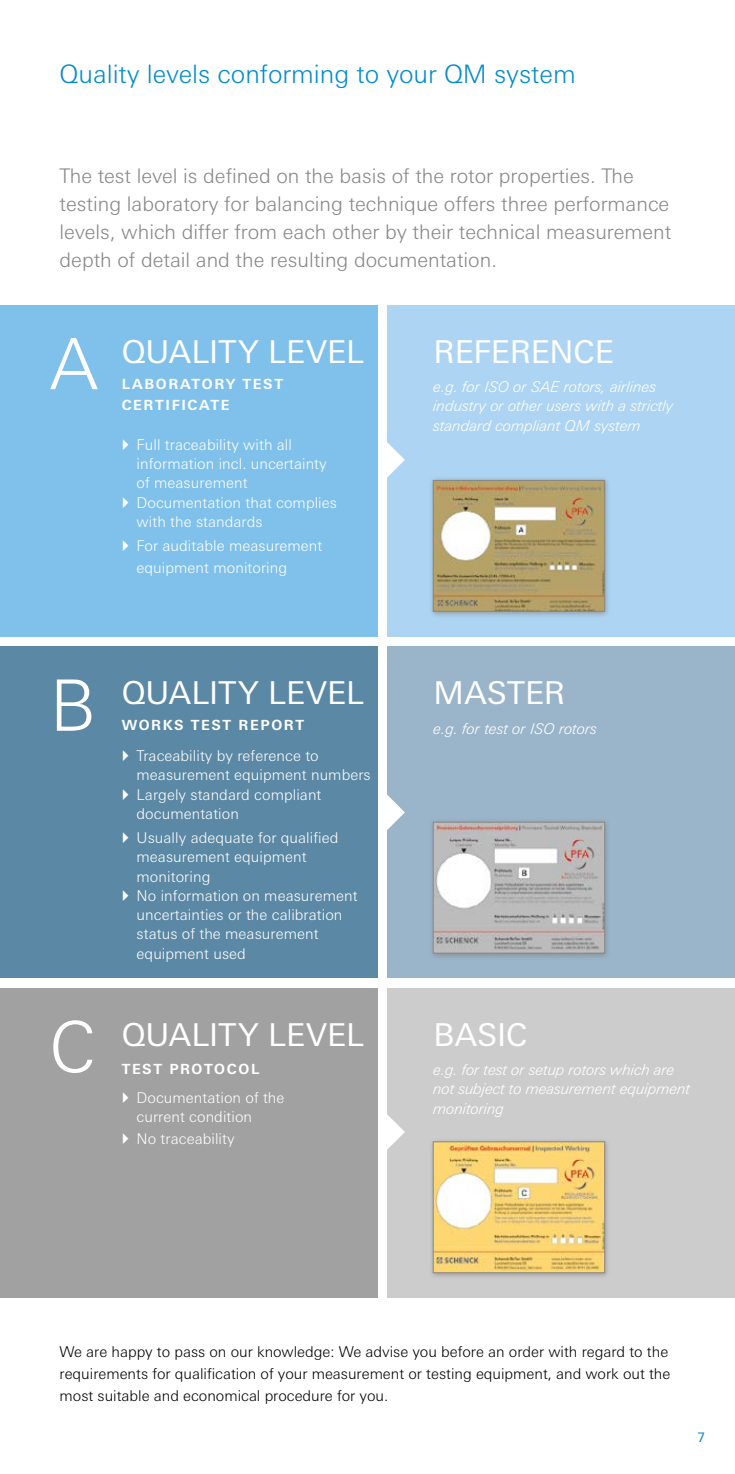
<style>
.page{position:relative;width:735px;height:1474px;background:#fff}
.page>*{position:absolute;margin:0;border:0;box-sizing:border-box;transform-origin:0 0}
.t1{font:300 70.88px "Univers Next W1 G";color:#fff}
.t2{font:31.5px "Univers Next W1 G";color:#fff}
.t3{font:300 25.38px "Univers Next W1 G";color:#008bcb}
.t4{font:300 20.12px/28px "Univers Next W1 G";color:#878787}
.t5{font:300 14.88px/19.2px "Univers Next W1 G";letter-spacing:.005em;color:#fff}
.t6{font:300 14.88px/21.9px "Univers Next W1 G";color:#000}
.t7{font:italic 300 14.88px/19.2px "Univers Next W1 G";letter-spacing:.005em;color:#fff}
.t8{font:700 14px/21px "Univers Next W1 G";letter-spacing:.115em;color:#fff}
.t9{font:13.12px "Univers Next W1 G";color:#008bcb}
</style>
<div class="page">
<div style="left:0;top:305px;width:377px;height:331px;background:#80c1eb"></div>
<div style="left:0;top:988px;width:377px;height:309px;background:#a1a1a1"></div>
<div style="left:0;top:646px;width:377px;height:332px;background:#5b88a4"></div>
<div style="left:387px;top:305px;width:347px;height:331px;background:#add4f2"></div>
<svg style="left:387px;top:442px;width:17px;height:36px"></svg>
<div style="left:428px;top:476px;width:182px;height:142px;background:#878787;opacity:.75"></div>
<img style="left:435px;top:482px;width:167px;height:127px">
<div style="left:433px;top:480px;width:171px;height:131px;border:1px solid #878787"></div>
<div style="left:387px;top:646px;width:347px;height:332px;background:#9ab4c9"></div>
<svg style="left:387px;top:794px;width:17px;height:36px"></svg>
<div style="left:387px;top:988px;width:347px;height:309px;background:#ccc"></div>
<svg style="left:387px;top:1114px;width:17px;height:36px"></svg>
<div style="left:428px;top:817px;width:182px;height:143px;background:#878787;opacity:.75"></div>
<img style="left:435px;top:824px;width:167px;height:127px">
<div style="left:433px;top:822px;width:171px;height:131px;border:1px solid #878787"></div>
<div style="left:428px;top:1137px;width:182px;height:142px;background:#878787;opacity:.75"></div>
<img style="left:435px;top:1143px;width:167px;height:127px">
<div style="left:433px;top:1141px;width:171px;height:131px;border:1px solid #878787"></div>
<h3 class="t3" style="left:60px;top:59px;width:517px">Quality levels conforming to your QM system</h3>
<p class="t4" style="left:60px;top:162px;width:613px">The test level is defined on the basis of the rotor properties. The testing laboratory for balancing technique offers three performance levels, which differ from each other by their technical measurement depth of detail and the resulting documentation.</p>
<h1 class="t1" style="left:49px;top:323px;width:51px">A</h1>
<h2 class="t2" style="left:122px;top:333px;width:243px">QUALITY LEVEL</h2>
<p class="t8" style="left:122px;top:373px;width:163px">LABORATORY TEST<br>CERTIFICATE</p>
<p class="t5" style="left:136px;top:435px;width:202px">Full traceability with all information incl. uncertainty of measurement<br>Documentation that complies with the standards</p>
<p class="t5" style="left:136px;top:535px;width:187px;line-height:21.9px">For auditable measurement equipment monitoring</p>
<h1 class="t1" style="left:49px;top:664px;width:48px">B</h1>
<h1 class="t1" style="left:49px;top:1005px;width:49px">C</h1>
<h2 class="t2" style="left:122px;top:675px;width:243px">QUALITY LEVEL</h2>
<p class="t8" style="left:122px;top:715px;width:184px">WORKS TEST REPORT</p>
<p class="t5" style="left:136px;top:746px;width:235px">Traceability by reference to measurement equipment numbers<br>Largely standard compliant documentation</p>
<p class="t5" style="left:136px;top:828px;width:222px">Usually adequate for qualified measurement equipment monitoring<br>No information on measurement uncertainties or the calibration status of the measurement equipment used</p>
<h2 class="t2" style="left:122px;top:1016px;width:243px">QUALITY LEVEL</h2>
<p class="t8" style="left:122px;top:1058px;width:139px">TEST PROTOCOL</p>
<p class="t5" style="left:136px;top:1087px;width:149px">Documentation of the current condition</p>
<p class="t5" style="left:136px;top:1128px;width:99px">No traceability</p>
<h2 class="t2" style="left:433px;top:333px;width:182px">REFERENCE</h2>
<p class="t7" style="left:433px;top:377px;width:241px">e.g. for ISO or SAE rotors, airlines industry or other users with a strictly standard compliant QM system</p>
<h2 class="t2" style="left:433px;top:675px;width:133px">MASTER</h2>
<p class="t7" style="left:433px;top:718px;width:165px">e.g. for test or ISO rotors</p>
<h2 class="t2" style="left:433px;top:1016px;width:96px">BASIC</h2>
<p class="t7" style="left:433px;top:1060px;width:258px">e.g. for test or setup rotors which are not subject to measurement equipment monitoring</p>
<p class="t6" style="left:60px;top:1340px;width:612px">We are happy to pass on our knowledge: We advise you before an order with regard to the requirements for qualification of your measurement or testing equipment, and work out the most suitable and economical procedure for you.</p>
<p class="t9" style="left:697px;top:1429px;width:9px">7</p>
</div>
